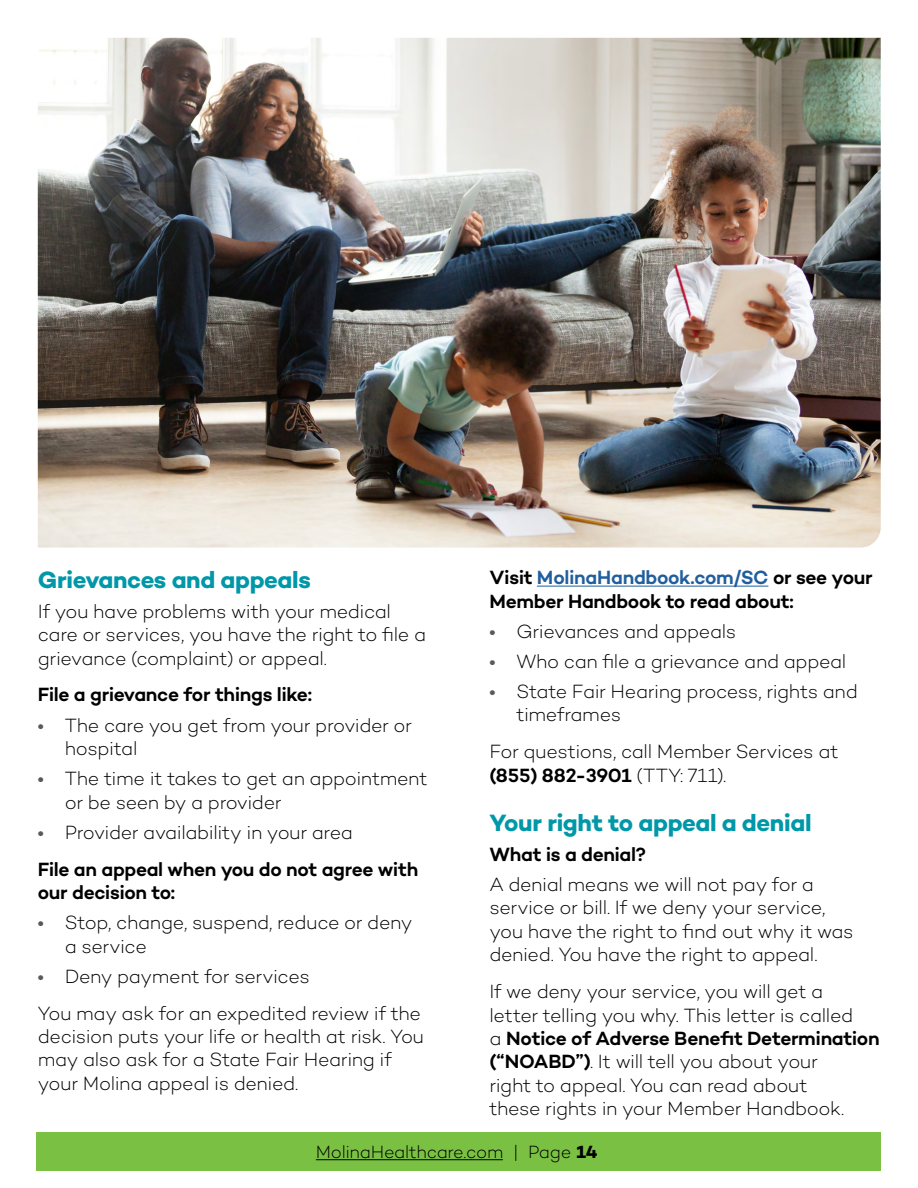
<style>
.page{position:relative;width:918px;height:1188px;background:#fff}
.page>*{position:absolute;margin:0;border:0;box-sizing:border-box;transform-origin:0 0}
.t1{font:700 24px "Campton";letter-spacing:-.02em;color:#0098a9}
.t2{font:300 19.5px/23.4px "Campton";letter-spacing:-.02em;color:#000}
.t3{font:600 19.5px/36.9px "Campton";letter-spacing:-.02em;color:#000}
.t4{font:300 18px "Campton";letter-spacing:-.02em;color:#000}
.s1{font-weight:600;font-size:18px;color:#58595b}
.s2{font-size:18px;color:#58595b}
.s3{font-weight:300}
.s4{color:#215e9e}
.s5{font-weight:600}
.s6{font-weight:700}
</style>
<div class="page">
<div style="left:37px;top:1132px;width:844px;height:39px;background:#7ac143"></div>
<hr style="left:537px;top:586px;width:231px;height:1px;background:#215e9e">
<hr style="left:316px;top:1159px;width:187px;height:1px;background:#000">
<img style="left:38px;top:38px;width:843px;height:510px">
<h2 class="t1" style="left:38px;top:564px;width:275px">Grievances and appeals</h2>
<p class="t2" style="left:38px;top:599px;width:390px">If you have problems with your medical care or services, you have the right to fle a grievance (complaint) or appeal.</p>
<p class="t3" style="left:38px;top:676px;width:276px">File a grievance for things like:</p>
<p class="t2" style="left:65px;top:713px;width:349px;text-indent:-27px"><span class="s1">•</span> The care you get from your provider or hospital</p>
<p class="t2" style="left:65px;top:767px;width:364px;text-indent:-27px"><span class="s1">•</span> The time it takes to get an appointment or be seen by a provider</p>
<p class="t3" style="left:38px;top:813px;width:382px"><span class="s2">•</span> <span class="s3">Provider availability in your area<br></span>File an appeal when you do not agree with</p>
<p class="t3" style="left:38px;top:873px;width:139px">our decision to:</p>
<p class="t2" style="left:65px;top:911px;width:349px;text-indent:-27px"><span class="s1">•</span> Stop, change, suspend, reduce or deny a service</p>
<p class="t2" style="left:38px;top:957px;width:385px;line-height:36.9px"><span class="s1">•</span> Deny payment for services<br>You may ask for an expedited review if the</p>
<p class="t2" style="left:38px;top:1024px;width:388px">decision puts your life or health at risk. You may also ask for a State Fair Hearing if your Molina appeal is denied.</p>
<p class="t3" style="left:489px;top:565px;width:385px;line-height:23.4px">Visit <span class="s4">MolinaHandbook.com/SC</span> or see your<br>Member Handbook to read about:</p>
<p class="t2" style="left:489px;top:619px;width:248px"><span class="s1">•</span> Grievances and appeals</p>
<p class="t2" style="left:489px;top:649px;width:359px"><span class="s1">•</span> Who can fle a grievance and appeal</p>
<p class="t2" style="left:516px;top:679px;width:343px;text-indent:-27px"><span class="s1">•</span> State Fair Hearing process, rights and timeframes</p>
<p class="t2" style="left:489px;top:740px;width:351px">For questions, call Member Services at <span class="s5">(855) 882-3901</span> (TTY: 711).</p>
<h2 class="t1" style="left:489px;top:807px;width:324px">Your right to appeal a denial</h2>
<p class="t2" style="left:489px;top:839px;width:326px;line-height:30.2px"><span class="s5">What is a denial?<br></span>A denial means we will not pay for a</p>
<p class="t2" style="left:489px;top:896px;width:366px">service or bill. If we deny your service, you have the right to fnd out why it was denied. You have the right to appeal.</p>
<p class="t2" style="left:489px;top:979px;width:392px">If we deny your service, you will get a<br>letter telling you why. This letter is called<br>a <span class="s5">Notice of Adverse Beneft Determination (“NOABD”)</span>. It will tell you about your<br>right to appeal. You can read about<br>these rights in your Member Handbook.</p>
<p class="t4" style="left:316px;top:1141px;width:283px">MolinaHealthcare.com | Page <span class="s6">14</span></p>
</div>
